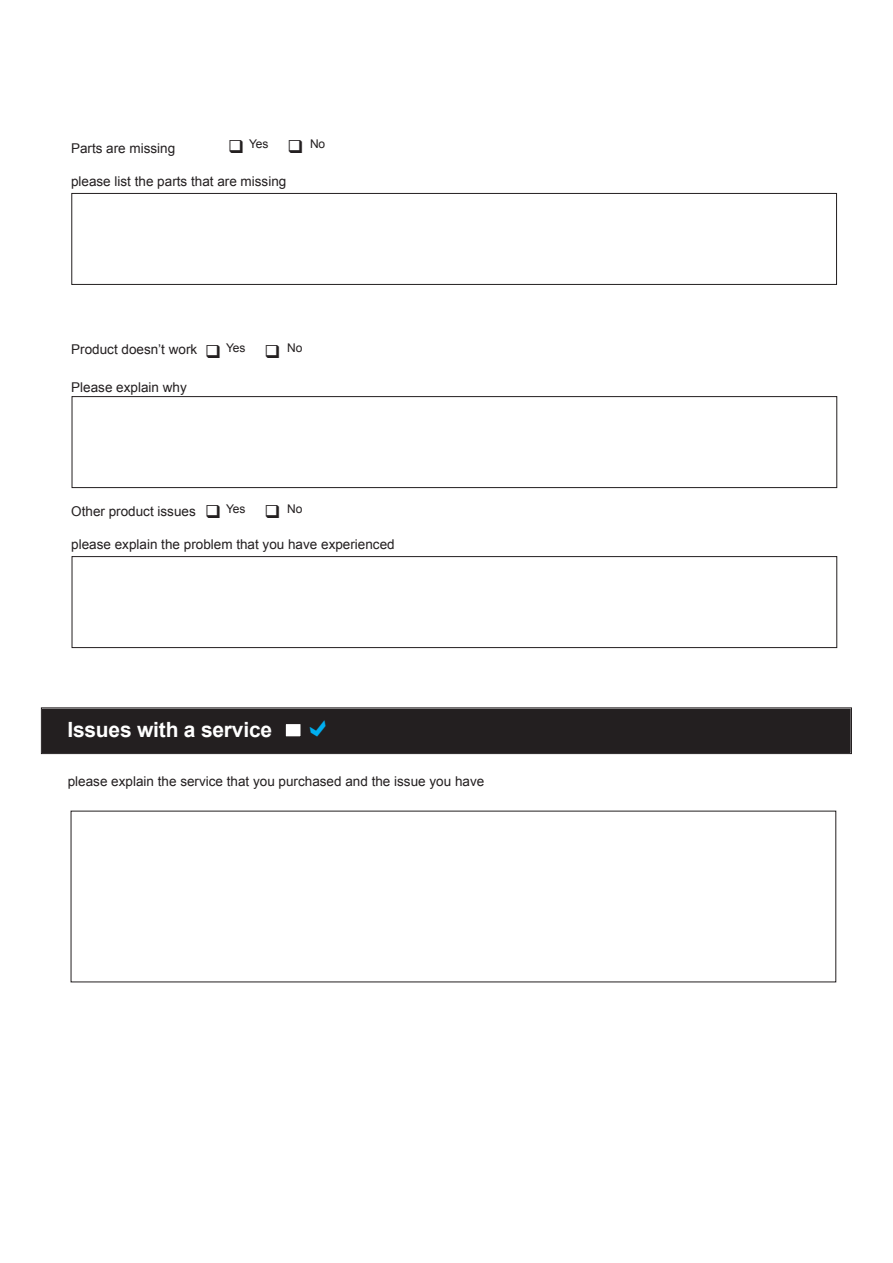
<style>
.page{position:relative;width:893px;height:1263px;background:#fff}
.page>*{position:absolute;margin:0;border:0;box-sizing:border-box;transform-origin:0 0}
.t1{font:700 21px "Arial";letter-spacing:-.01em;color:#fff}
.t2{font:13.5px "Arial";color:#231f20}
.t3{font:12px "Arial";letter-spacing:-.01em;color:#231f20}
</style>
<div class="page">
<div style="left:71px;top:193px;width:766px;height:92px;border:1px solid #231f20"></div>
<div style="left:72px;top:396px;width:765px;height:92px;border:1px solid #231f20"></div>
<div style="left:72px;top:556px;width:765px;height:92px;border:1px solid #231f20"></div>
<svg style="left:41px;top:707px;width:811px;height:47px;background:#282425"></svg>
<p class="t3" style="left:249px;top:136px;width:21px">Yes</p>
<p class="t3" style="left:310px;top:136px;width:17px">No</p>
<p class="t2" style="left:71px;top:140px;width:106px">Parts are missing</p>
<p class="t2" style="left:71px;top:172px;width:217px">please list the parts that are missing</p>
<p class="t2" style="left:71px;top:341px;width:128px">Product doesn’t work</p>
<p class="t2" style="left:71px;top:378px;width:117px">Please explain why</p>
<p class="t3" style="left:205px;top:340px;width:42px">❑ Yes</p>
<p class="t3" style="left:287px;top:340px;width:17px">No</p>
<p class="t2" style="left:71px;top:503px;width:176px">Other product issues ❑ <sup>Yes</sup></p>
<p class="t3" style="left:287px;top:500px;width:17px">No</p>
<p class="t2" style="left:71px;top:535px;width:325px">please explain the problem that you have experienced</p>
<h1 class="t1" style="left:67px;top:715px;width:206px">Issues with a service</h1>
<p class="t2" style="left:68px;top:772px;width:418px">please explain the service that you purchased and the issue you have</p>
</div>
